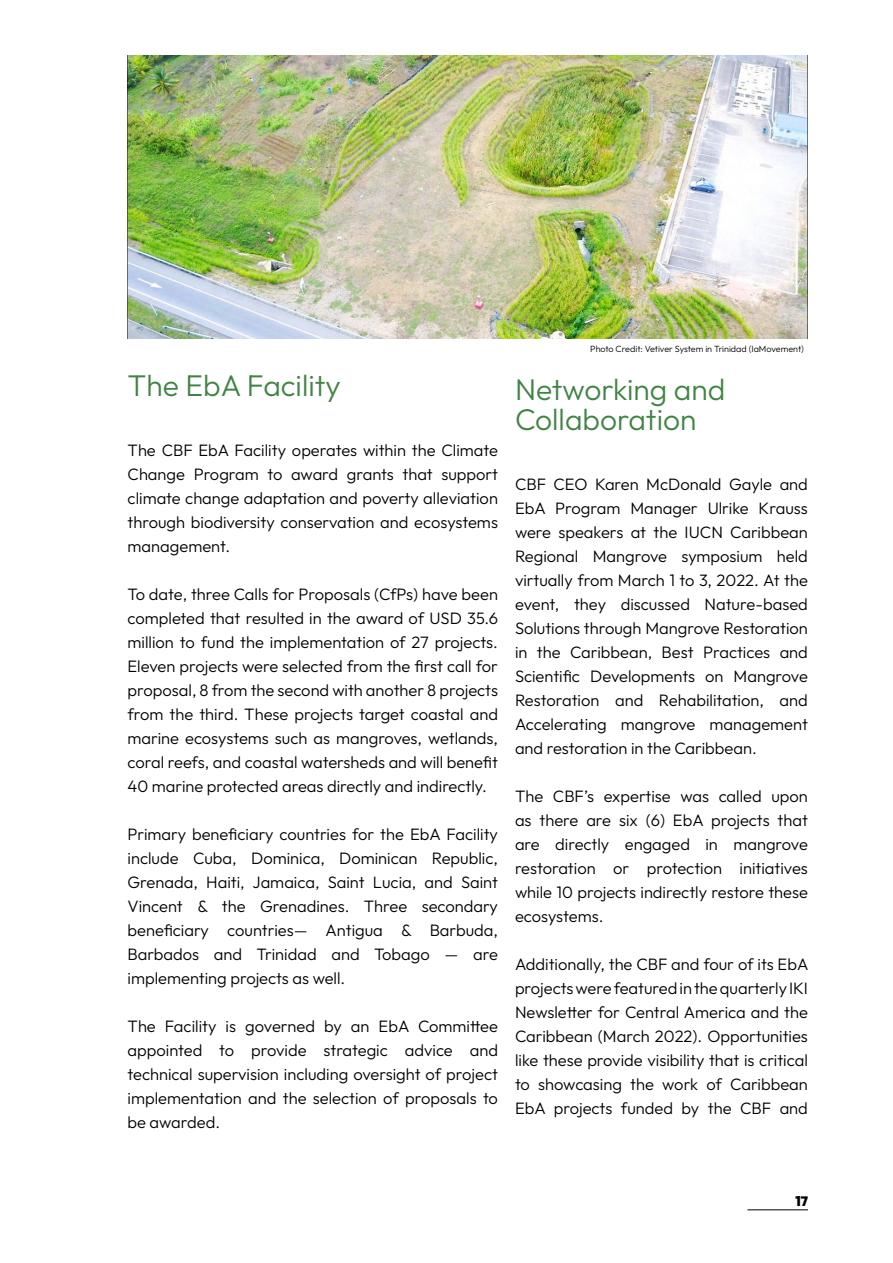
<style>
.page{position:relative;width:893px;height:1263px;background:#fff}
.page>*{position:absolute;margin:0;border:0;box-sizing:border-box;transform-origin:0 0}
.t1{font:300 30px/30px "Outfit";color:#418444}
.t2{font:300 16.5px/24px "Outfit";color:#000;text-align:justify}
.t3{font:900 13.5px "Outfit";color:#000}
.t4{font:300 9px "Outfit";color:#000}
</style>
<div class="page">
<img style="left:128px;top:56px;width:680px;height:282px">
<hr style="left:747px;top:1209px;width:61px;height:1px;background:#000">
<h1 class="t1" style="left:128px;top:370px;width:215px">The EbA Facility</h1>
<p class="t2" style="left:128px;top:438px;width:372px">The CBF EbA Facility operates within the Climate Change Program to award grants that support climate change adaptation and poverty alleviation through biodiversity conservation and ecosystems management.</p>
<p class="t2" style="left:128px;top:582px;width:372px">To date, three Calls for Proposals (CfPs) have been completed that resulted in the award of USD 35.6 million to fund the implementation of 27 projects.<br>Eleven projects were selected from the first call for proposal, 8 from the second with another 8 projects from the third. These projects target coastal and marine ecosystems such as mangroves, wetlands, coral reefs, and coastal watersheds and will benefit 40 marine protected areas directly and indirectly.</p>
<p class="t2" style="left:128px;top:822px;width:372px">Primary beneficiary countries for the EbA Facility include Cuba, Dominica, Dominican Republic, Grenada, Haiti, Jamaica, Saint Lucia, and Saint Vincent &amp; the Grenadines. Three secondary beneficiary countries— Antigua &amp; Barbuda, Barbados and Trinidad and Tobago — are implementing projects as well.</p>
<p class="t2" style="left:128px;top:1014px;width:372px">The Facility is governed by an EbA Committee appointed to provide strategic advice and technical supervision including oversight of project implementation and the selection of proposals to be awarded.</p>
<p class="t4" style="left:590px;top:343px;width:215px">Photo Credit: Vetiver System in Trinidad (IaMovement)</p>
<h1 class="t1" style="left:515px;top:374px;width:212px">Networking and<br>Collaboration</h1>
<p class="t2" style="left:515px;top:472px;width:294px">CBF CEO Karen McDonald Gayle and EbA Program Manager Ulrike Krauss were speakers at the IUCN Caribbean Regional Mangrove symposium held virtually from March 1 to 3, 2022. At the event, they discussed Nature-based Solutions through Mangrove Restoration in the Caribbean, Best Practices and Scientific Developments on Mangrove Restoration and Rehabilitation, and Accelerating mangrove management and restoration in the Caribbean.</p>
<p class="t2" style="left:515px;top:784px;width:294px">The CBF’s expertise was called upon as there are six (6) EbA projects that are directly engaged in mangrove restoration or protection initiatives while 10 projects indirectly restore these ecosystems.</p>
<p class="t2" style="left:515px;top:952px;width:295px">Additionally, the CBF and four of its EbA projects were featured in the quarterly IKI Newsletter for Central America and the Caribbean (March 2022). Opportunities like these provide visibility that is critical to showcasing the work of Caribbean EbA projects funded by the CBF and</p>
<p class="t3" style="left:795px;top:1192px;width:14px">17</p>
</div>
